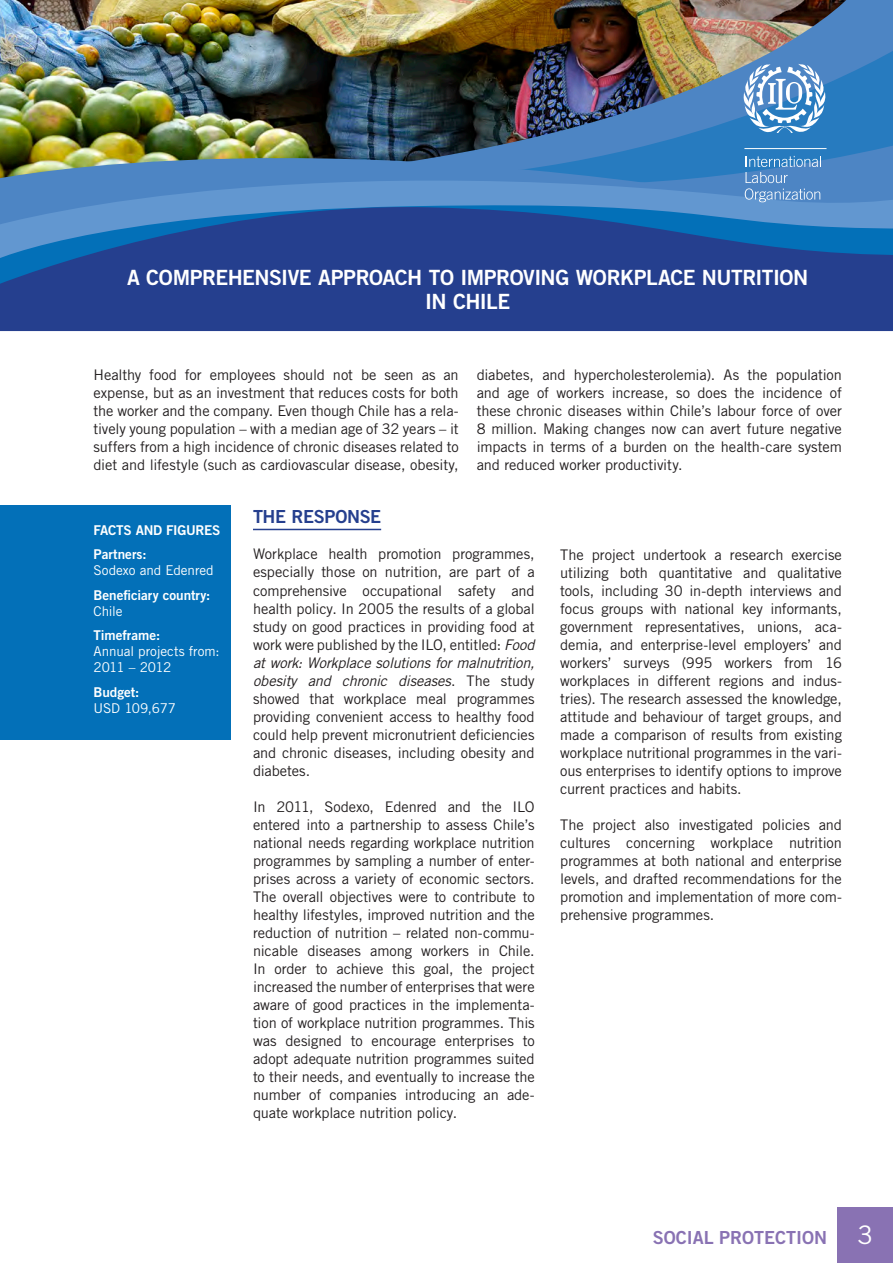
<style>
.page{position:relative;width:893px;height:1263px;background:#fff}
.page>*{position:absolute;margin:0;border:0;box-sizing:border-box;transform-origin:0 0}
.t1{font:25.5px "Trade Gothic LT Std";color:#fff}
.t2{font:21px "Trade Gothic LT Std Bd 2";letter-spacing:-.025em;color:#fff}
.t3{font:18px "Trade Gothic LT Std Bd 2";color:#8972b3}
.intro{font:18px "Trade Gothic LT Std Bd 2";letter-spacing:-.02em;color:#253f8e}
.intro-2{font:14.7px/18px "Trade Gothic LT Std";letter-spacing:-.005em;color:#231f20;text-align:justify}
.facts_and_figures{font:13.5px "Trade Gothic LT Std Bd 2";letter-spacing:-.005em;color:#fff}
.facts_and_figures-2{font:13.5px "Trade Gothic LT Std";letter-spacing:-.005em;color:#fff}
.facts_and_figures-3{font:13.5px "Trade Gothic LT Std";letter-spacing:-.045em;color:#fff}
.s1{font-style:italic}
</style>
<div class="page">
<div style="left:0;top:505px;width:231px;height:234px;background:#0370b8"></div>
<img style="left:0;top:0;width:358px;height:119px">
<img style="left:358px;top:0;width:535px;height:119px">
<img style="left:471px;top:38px;width:422px;height:81px">
<img style="left:0;top:119px;width:893px;height:24px">
<img style="left:0;top:143px;width:603px;height:57px">
<svg style="left:0;top:202px;width:893px;height:129px;background:#284d99"></svg>
<svg style="left:603px;top:141px;width:290px;height:65px;background:#4687c5"></svg>
<svg style="left:743px;top:64px;width:83px;height:70px"></svg>
<div style="left:838px;top:1207px;width:55px;height:56px;background:#8972b3"></div>
<hr style="left:253px;top:529px;width:128px;height:1px;background:#253f8e">
<p class="t2" style="left:127px;top:265px;width:683px">A COMPREHENSIVE APPROACH TO IMPROVING WORKPLACE NUTRITION</p>
<p class="t2" style="left:425px;top:289px;width:86px">IN CHILE</p>
<p class="intro-2" style="left:94px;top:365px;width:367px">Healthy food for employees should not be seen as an expense, but as an investment that reduces costs for both the worker and the company. Even though Chile has a rela&shy;tively young population – with a median age of 32 years – it suffers from a high incidence of chronic diseases related to diet and lifestyle (such as cardiovascular disease, obesity,</p>
<p class="intro-2" style="left:477px;top:365px;width:367px">diabetes, and hypercholesterolemia). As the population and age of workers increase, so does the incidence of these chronic diseases within Chile’s labour force of over 8 million. Making changes now can avert future negative impacts in terms of a burden on the health-care system and reduced worker productivity.</p>
<p class="facts_and_figures" style="left:94px;top:521px;width:128px">FACTS AND FIGURES</p>
<p class="facts_and_figures" style="left:94px;top:546px;width:54px">Partners:</p>
<p class="facts_and_figures-2" style="left:94px;top:562px;width:122px">Sodexo and Edenred</p>
<p class="facts_and_figures" style="left:94px;top:586px;width:118px">Beneficiary country:</p>
<p class="facts_and_figures-2" style="left:94px;top:603px;width:31px">Chile</p>
<p class="facts_and_figures" style="left:94px;top:627px;width:68px">Timeframe:</p>
<p class="facts_and_figures-2" style="left:94px;top:643px;width:128px">Annual projects from:</p>
<p class="facts_and_figures-3" style="left:94px;top:659px;width:79px">2011 – 2012</p>
<p class="facts_and_figures" style="left:94px;top:683px;width:47px">Budget:</p>
<p class="facts_and_figures-2" style="left:94px;top:700px;width:84px">USD 109,677</p>
<p class="intro" style="left:253px;top:506px;width:130px">THE RESPONSE</p>
<p class="intro-2" style="left:253px;top:545px;width:283px">Workplace health promotion programmes, especially those on nutrition, are part of a comprehensive occupational safety and health policy. In 2005 the results of a global study on good practices in providing food at work were published by the ILO, entitled: <span class="s1">Food at work: Workplace solutions for malnutrition, obesity and chronic diseases</span>. The study showed that workplace meal programmes providing convenient access to healthy food could help prevent micronutrient deficiencies and chronic diseases, including obesity and diabetes.</p>
<p class="intro-2" style="left:253px;top:797px;width:283px">In 2011, Sodexo, Edenred and the ILO entered into a partnership to assess Chile’s national needs regarding workplace nutrition programmes by sampling a number of enter&shy;prises across a variety of economic sectors.<br>The overall objectives were to contribute to healthy lifestyles, improved nutrition and the reduction of nutrition – related non-commu&shy;nicable diseases among workers in Chile.<br>In order to achieve this goal, the project increased the number of enterprises that were aware of good practices in the implementa&shy;tion of workplace nutrition programmes. This was designed to encourage enterprises to adopt adequate nutrition programmes suited to their needs, and eventually to increase the number of companies introducing an ade&shy;quate workplace nutrition policy.</p>
<p class="intro-2" style="left:560px;top:545px;width:283px">The project undertook a research exercise utilizing both quantitative and qualitative tools, including 30 in-depth interviews and focus groups with national key informants, government representatives, unions, aca&shy;demia, and enterprise-level employers’ and workers’ surveys (995 workers from 16 workplaces in different regions and indus&shy;tries). The research assessed the knowledge, attitude and behaviour of target groups, and made a comparison of results from existing workplace nutritional programmes in the vari&shy;ous enterprises to identify options to improve current practices and habits.</p>
<p class="intro-2" style="left:560px;top:815px;width:283px">The project also investigated policies and cultures concerning workplace nutrition programmes at both national and enterprise levels, and drafted recommendations for the promotion and implementation of more com&shy;prehensive programmes.</p>
<p class="t3" style="left:653px;top:1226px;width:176px">SOCIAL PROTECTION</p>
<p class="t1" style="left:857px;top:1219px;width:17px">3</p>
</div>
